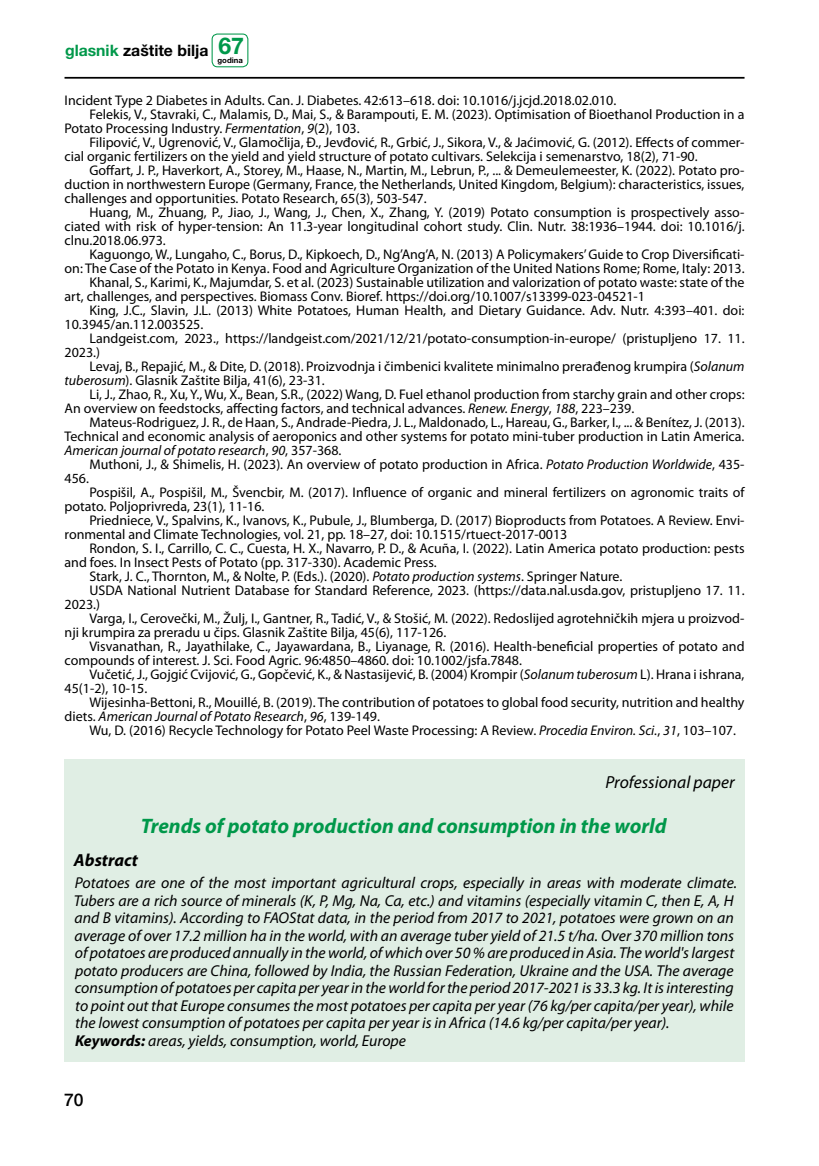
<style>
.page{position:relative;width:819px;height:1166px;background:#fff}
.page>*{position:absolute;margin:0;border:0;box-sizing:border-box;transform-origin:0 0}
.t1{font:italic 700 21px "Myriad Pro";color:#00984a}
.t2{font:italic 17.5px "Myriad Pro";color:#000}
.t3{font:italic 700 17.5px "Myriad Pro";color:#000}
.t4{font:500 17.5px "Helvetica Neue LT Pro";color:#000}
.t5{font:italic 15.75px/17.5px "Myriad Pro";color:#000}
.t6{font:700 15.75px "Helvetica Neue LT Pro";color:#000}
.t7{font:14px "Myriad Pro";color:#000}
.t8{font:italic 14px "Myriad Pro";color:#000}
.t9{font:700 7.7px "Helvetica Neue LT Pro";color:#000}
.s1{color:#00984a}
.s2{font-size:23.1px;color:#00984a}
.s3{font-style:italic}
.s4{font-style:normal}
.s5{font-weight:700}
</style>
<div class="page">
<hr style="left:64px;top:77px;width:680px;height:2px;background:#000">
<div style="left:211px;top:34px;width:37px;height:33px;border:1px solid #00984a;border-radius:5px"></div>
<div style="left:64px;top:759px;width:680px;height:303px;background:#e0eee4"></div>
<p class="t6" style="left:65px;top:40px;width:180px"><span class="s1">glasnik</span> zaštite bilja <span class="s2">67</span></p>
<p class="t9" style="left:217px;top:56px;width:27px">godina</p>
<p class="t7" style="left:64px;top:91px;width:553px">Incident Type 2 Diabetes in Adults. Can. J. Diabetes. 42:613–618. doi: 10.1016/j.jcjd.2018.02.010.</p>
<p class="t7" style="left:89px;top:105px;width:656px">Felekis, V., Stavraki, C., Malamis, D., Mai, S., &amp; Barampouti, E. M. (2023). Optimisation of Bioethanol Production in a</p>
<p class="t7" style="left:64px;top:119px;width:296px">Potato Processing Industry. <span class="s3">Fermentation</span>, <span class="s3">9</span>(2), 103.</p>
<p class="t7" style="left:89px;top:133px;width:656px">Filipović, V., Ugrenović, V., Glamočlija, Đ., Jevđović, R., Grbić, J., Sikora, V., &amp; Jaćimović, G. (2012). Effects of commer-</p>
<p class="t7" style="left:65px;top:147px;width:634px">cial organic fertilizers on the yield and yield structure of potato cultivars. Selekcija i semenarstvo, 18(2), 71-90.</p>
<p class="t7" style="left:89px;top:161px;width:656px">Goffart, J. P., Haverkort, A., Storey, M., Haase, N., Martin, M., Lebrun, P., ... &amp; Demeulemeester, K. (2022). Potato pro-</p>
<p class="t7" style="left:65px;top:175px;width:681px">duction in northwestern Europe (Germany, France, the Netherlands, United Kingdom, Belgium): characteristics, issues,</p>
<p class="t7" style="left:65px;top:189px;width:363px">challenges and opportunities. Potato Research, 65(3), 503-547.</p>
<p class="t7" style="left:89px;top:203px;width:656px">Huang, M., Zhuang, P., Jiao, J., Wang, J., Chen, X., Zhang, Y. (2019) Potato consumption is prospectively asso-</p>
<p class="t7" style="left:65px;top:217px;width:681px">ciated with risk of hyper-tension: An 11.3-year longitudinal cohort study. Clin. Nutr. 38:1936–1944. doi: 10.1016/j.</p>
<p class="t7" style="left:65px;top:231px;width:103px">clnu.2018.06.973.</p>
<p class="t7" style="left:89px;top:245px;width:656px">Kaguongo, W., Lungaho, C., Borus, D., Kipkoech, D., Ng’Ang’A, N. (2013) A Policymakers’ Guide to Crop Diversificati-</p>
<p class="t7" style="left:65px;top:259px;width:681px">on: The Case of the Potato in Kenya. Food and Agriculture Organization of the United Nations Rome; Rome, Italy: 2013.</p>
<p class="t7" style="left:89px;top:273px;width:656px">Khanal, S., Karimi, K., Majumdar, S. et al. (2023) Sustainable utilization and valorization of potato waste: state of the</p>
<p class="t7" style="left:65px;top:287px;width:582px">art, challenges, and perspectives. Biomass Conv. Bioref. https://doi.org/10.1007/s13399-023-04521-1</p>
<p class="t7" style="left:89px;top:301px;width:656px">King, J.C., Slavin, J.L. (2013) White Potatoes, Human Health, and Dietary Guidance. Adv. Nutr. 4:393–401. doi:</p>
<p class="t7" style="left:65px;top:315px;width:140px">10.3945/an.112.003525.</p>
<p class="t7" style="left:89px;top:329px;width:656px">Landgeist.com, 2023., https://landgeist.com/2021/12/21/potato-consumption-in-europe/ (pristupljeno 17. 11.</p>
<p class="t7" style="left:65px;top:343px;width:37px">2023.)</p>
<p class="t7" style="left:89px;top:357px;width:656px">Levaj, B., Repajić, M., &amp; Dite, D. (2018). Proizvodnja i čimbenici kvalitete minimalno prerađenog krumpira (<span class="s3">Solanum</span></p>
<p class="t7" style="left:65px;top:371px;width:262px"><span class="s3">tuberosum</span>). Glasnik Zaštite Bilja, 41(6), 23-31.</p>
<p class="t7" style="left:89px;top:385px;width:656px">Li, J., Zhao, R., Xu, Y., Wu, X., Bean, S.R., (2022) Wang, D. Fuel ethanol production from starchy grain and other crops:</p>
<p class="t7" style="left:65px;top:399px;width:571px">An overview on feedstocks, affecting factors, and technical advances. <span class="s3">Renew. Energy</span>, <span class="s3">188</span>, 223–239.</p>
<p class="t7" style="left:89px;top:413px;width:656px">Mateus-Rodriguez, J. R., de Haan, S., Andrade-Piedra, J. L., Maldonado, L., Hareau, G., Barker, I., ... &amp; Benítez, J. (2013).</p>
<p class="t7" style="left:65px;top:427px;width:681px">Technical and economic analysis of aeroponics and other systems for potato mini-tuber production in Latin America.</p>
<p class="t8" style="left:65px;top:441px;width:278px">American journal of potato research<span class="s4">,</span> 90<span class="s4">, 357-368.</span></p>
<p class="t7" style="left:89px;top:455px;width:656px">Muthoni, J., &amp; Shimelis, H. (2023). An overview of potato production in Africa. <span class="s3">Potato Production Worldwide</span>, 435-</p>
<p class="t7" style="left:65px;top:469px;width:26px">456.</p>
<p class="t7" style="left:89px;top:483px;width:656px">Pospišil, A., Pospišil, M., Švencbir, M. (2017). Influence of organic and mineral fertilizers on agronomic traits of</p>
<p class="t7" style="left:65px;top:497px;width:201px">potato. Poljoprivreda, 23(1), 11-16.</p>
<p class="t7" style="left:89px;top:511px;width:656px">Priedniece, V., Spalvins, K., Ivanovs, K., Pubule, J., Blumberga, D. (2017) Bioproducts from Potatoes. A Review. Envi-</p>
<p class="t7" style="left:65px;top:525px;width:504px">ronmental and Climate Technologies, vol. 21, pp. 18–27, doi: 10.1515/rtuect-2017-0013</p>
<p class="t7" style="left:89px;top:539px;width:656px">Rondon, S. I., Carrillo, C. C., Cuesta, H. X., Navarro, P. D., &amp; Acuña, I. (2022). Latin America potato production: pests</p>
<p class="t7" style="left:65px;top:553px;width:373px">and foes. In Insect Pests of Potato (pp. 317-330). Academic Press.</p>
<p class="t7" style="left:89px;top:567px;width:534px">Stark, J. C., Thornton, M., &amp; Nolte, P. (Eds.). (2020). <span class="s3">Potato production systems</span>. Springer Nature.</p>
<p class="t7" style="left:89px;top:581px;width:656px">USDA National Nutrient Database for Standard Reference, 2023. (https://data.nal.usda.gov, pristupljeno 17. 11.</p>
<p class="t7" style="left:65px;top:595px;width:37px">2023.)</p>
<p class="t7" style="left:89px;top:609px;width:656px">Varga, I., Cerovečki, M., Žulj, I., Gantner, R., Tadić, V., &amp; Stošić, M. (2022). Redoslijed agrotehničkih mjera u proizvod-</p>
<p class="t7" style="left:65px;top:623px;width:383px">nji krumpira za preradu u čips. Glasnik Zaštite Bilja, 45(6), 117-126.</p>
<p class="t7" style="left:89px;top:637px;width:656px">Visvanathan, R., Jayathilake, C., Jayawardana, B., Liyanage, R. (2016). Health-beneficial properties of potato and</p>
<p class="t7" style="left:65px;top:651px;width:459px">compounds of interest. J. Sci. Food Agric. 96:4850–4860. doi: 10.1002/jsfa.7848.</p>
<p class="t7" style="left:89px;top:665px;width:656px">Vučetić, J., Gojgić Cvijović, G., Gopčević, K., &amp; Nastasijević, B. (2004) Krompir (<span class="s3">Solanum tuberosum</span> L). Hrana i ishrana,</p>
<p class="t7" style="left:65px;top:679px;width:84px">45(1-2), 10-15.</p>
<p class="t7" style="left:89px;top:693px;width:656px">Wijesinha-Bettoni, R., Mouillé, B. (2019). The contribution of potatoes to global food security, nutrition and healthy</p>
<p class="t8" style="left:65px;top:707px;width:317px"><span class="s4">diets.</span> American Journal of Potato Research<span class="s4">,</span> 96<span class="s4">, 139-149.</span></p>
<p class="t7" style="left:89px;top:721px;width:648px">Wu, D. (2016) Recycle Technology for Potato Peel Waste Processing: A Review. <span class="s3">Procedia Environ. Sci.</span>, <span class="s3">31</span>, 103–107.</p>
<p class="t2" style="left:605px;top:772px;width:131px">Professional paper</p>
<h1 class="t1" style="left:141px;top:812px;width:527px">Trends of potato production and consumption in the world</h1>
<p class="t3" style="left:74px;top:848px;width:66px">Abstract</p>
<p class="t5" style="left:74px;top:874px;width:664px">Potatoes are one of the most important agricultural crops, especially in areas with moderate climate.<br>Tubers are a rich source of minerals (K, P, Mg, Na, Ca, etc.) and vitamins (especially vitamin C, then E, A, H and B vitamins). According to FAOStat data, in the period from 2017 to 2021, potatoes were grown on an average of over 17.2 million ha in the world, with an average tuber yield of 21.5 t/ha. Over 370 million tons of potatoes are produced annually in the world, of which over 50 % are produced in Asia. The world's largest potato producers are China, followed by India, the Russian Federation, Ukraine and the USA. The average consumption of potatoes per capita per year in the world for the period 2017-2021 is 33.3 kg. It is interesting to point out that Europe consumes the most potatoes per capita per year (76 kg/per capita/per year), while the lowest consumption of potatoes per capita per year is in Africa (14.6 kg/per capita/per year).<br><span class="s5">Keywords:</span> areas, yields, consumption, world, Europe</p>
<p class="t4" style="left:64px;top:1090px;width:21px">70</p>
</div>
